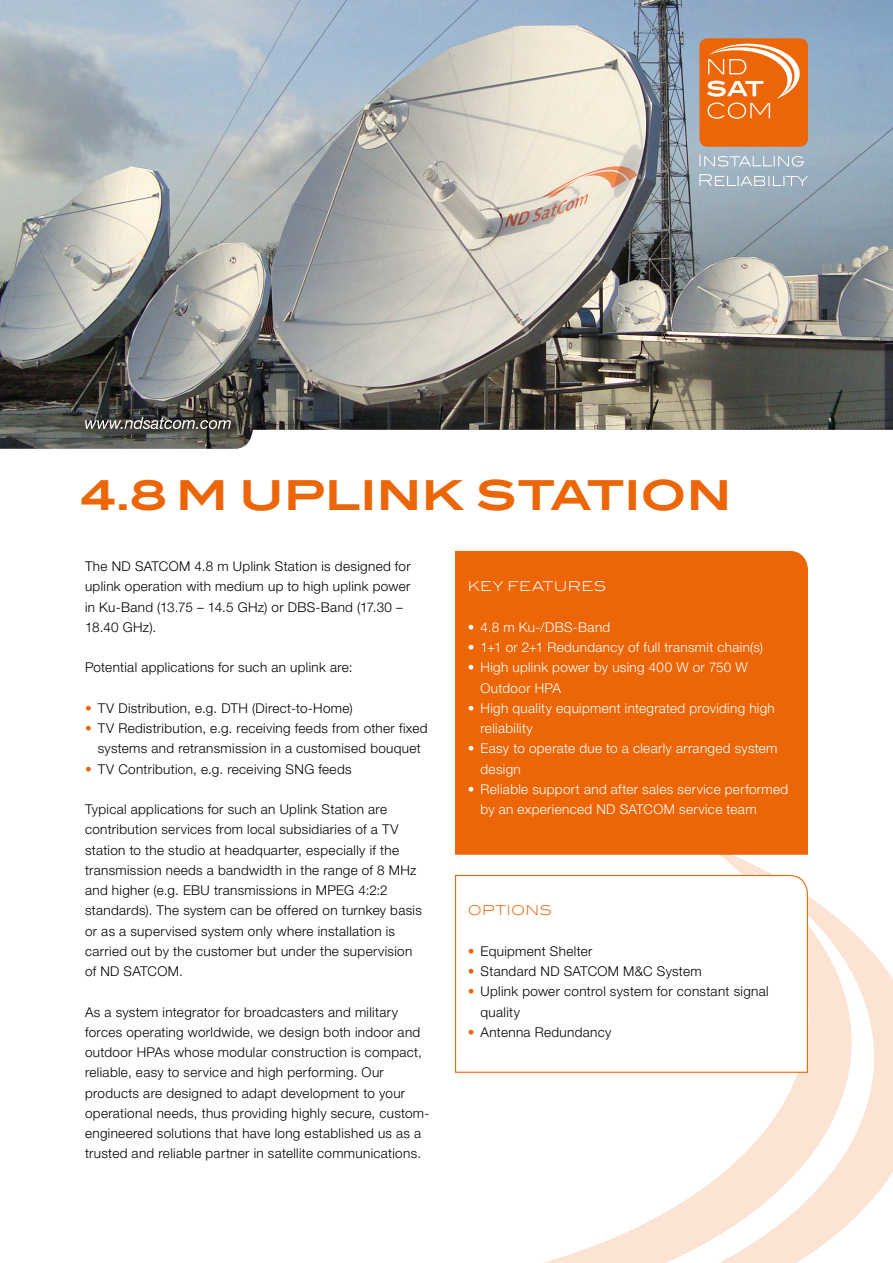
<style>
.page{position:relative;width:893px;height:1263px;background:#fff}
.page>*{position:absolute;margin:0;border:0;box-sizing:border-box;transform-origin:0 0}
.t1{font:700 41.25px "ITC Blair";letter-spacing:-.01em;color:#ec6608}
.t2{font:300 13.5px/20.2px "Helvetica Neue LT Pro";letter-spacing:.025em;color:#000}
.t3{font:300 13.5px/20.2px "Helvetica Neue LT Pro";letter-spacing:.025em;color:#fff}
.t4{font:300 13.5px "ITC Blair";letter-spacing:.045em;color:#fff}
.t5{font:300 13.5px "ITC Blair";letter-spacing:.03em;color:#ec6608}
.s1{color:#ec6608}
</style>
<div class="page">
<svg style="left:543px;top:855px;width:350px;height:408px"></svg>
<img style="left:0;top:0;width:893px;height:449px">
<div style="left:76px;top:408px;width:164px;height:31px;background:#000;opacity:.75"></div>
<svg style="left:85px;top:417px;width:146px;height:12px;background:#6c6b67"></svg>
<div style="left:699px;top:38px;width:109px;height:109px;background:#ec6608;border-radius:8px"></div>
<svg style="left:707px;top:44px;width:93px;height:75px"></svg>
<svg style="left:699px;top:174px;width:109px;height:12px"></svg>
<svg style="left:699px;top:154px;width:105px;height:13px"></svg>
<div style="left:455px;top:550px;width:353px;height:305px;background:#ec6608"></div>
<svg style="left:455px;top:874px;width:353px;height:199px"></svg>
<h1 class="t1" style="left:81px;top:469px;width:652px">4.8 M UPLINK STATION</h1>
<p class="t2" style="left:85px;top:556px;width:327px">The ND SATCOM 4.8 m Uplink Station is designed for uplink operation with medium up to high uplink power in Ku-Band (13.75 – 14.5 GHz) or DBS-Band (17.30 – 18.40 GHz).</p>
<p class="t2" style="left:85px;top:657px;width:269px">Potential applications for such an uplink are:</p>
<p class="t2" style="left:85px;top:698px;width:269px"><span class="s1">•</span> TV Distribution, e.g. DTH (Direct-to-Home)</p>
<p class="t2" style="left:85px;top:718px;width:344px;text-align:center"><span class="s1">•</span> TV Redistribution, e.g. receiving feeds from other fixed systems and retransmission in a customised bouquet</p>
<p class="t2" style="left:85px;top:758px;width:268px"><span class="s1">•</span> TV Contribution, e.g. receiving SNG feeds</p>
<p class="t2" style="left:85px;top:799px;width:338px">Typical applications for such an Uplink Station are contribution services from local subsidiaries of a TV station to the studio at headquarter, especially if the transmission needs a bandwidth in the range of 8 MHz and higher (e.g. EBU transmissions in MPEG 4:2:2 standards). The system can be offered on turnkey basis or as a supervised system only where installation is carried out by the customer but under the supervision of ND SATCOM.</p>
<p class="t2" style="left:85px;top:1001px;width:346px">As a system integrator for broadcasters and military forces operating worldwide, we design both indoor and outdoor HPAs whose modular construction is compact, reliable, easy to service and high performing. Our products are designed to adapt development to your operational needs, thus providing highly secure, custom&shy;engineered solutions that have long established us as a trusted and reliable partner in satellite communications.</p>
<p class="t4" style="left:468px;top:579px;width:140px">KEY FEATURES</p>
<p class="t3" style="left:468px;top:617px;width:144px">• 4.8 m Ku-/DBS-Band</p>
<p class="t3" style="left:468px;top:637px;width:297px">• 1+1 or 2+1 Redundancy of full transmit chain(s)</p>
<p class="t3" style="left:480px;top:657px;width:269px;text-indent:-13px">• High uplink power by using 400 W or 750 W<br>Outdoor HPA</p>
<p class="t3" style="left:480px;top:698px;width:296px;text-indent:-13px">• High quality equipment integrated providing high reliability</p>
<p class="t3" style="left:480px;top:738px;width:298px;text-indent:-13px">• Easy to operate due to a clearly arranged system design</p>
<p class="t3" style="left:480px;top:779px;width:309px;text-indent:-13px">• Reliable support and after sales service performed by an experienced ND SATCOM service team</p>
<p class="t5" style="left:468px;top:903px;width:86px">OPTIONS</p>
<p class="t2" style="left:468px;top:941px;width:126px"><span class="s1">•</span> Equipment Shelter</p>
<p class="t2" style="left:468px;top:961px;width:235px"><span class="s1">•</span> Standard ND SATCOM M&amp;C System</p>
<p class="t2" style="left:480px;top:981px;width:290px;text-indent:-13px"><span class="s1">•</span> Uplink power control system for constant signal quality</p>
<p class="t2" style="left:468px;top:1022px;width:145px"><span class="s1">•</span> Antenna Redundancy</p>
</div>
